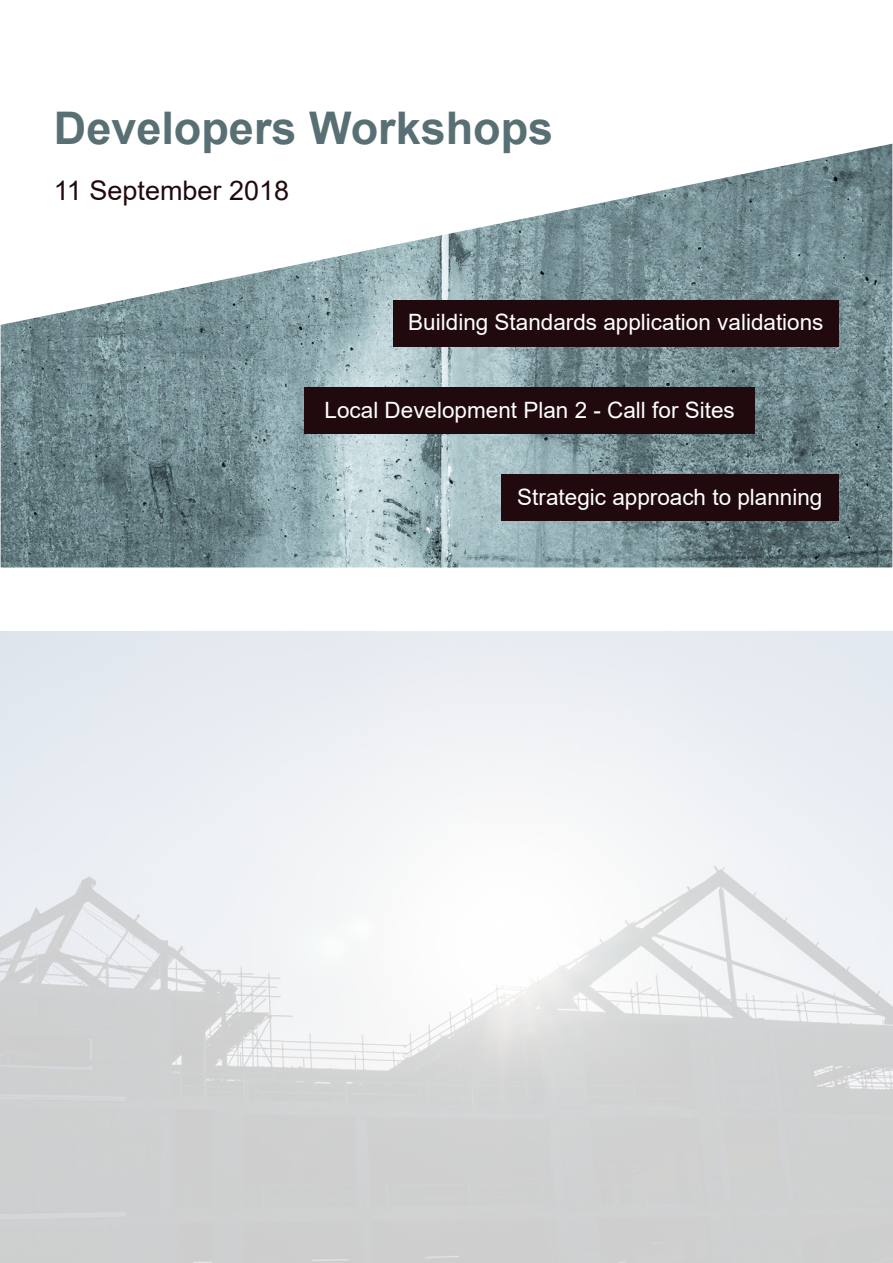
<style>
.page{position:relative;width:893px;height:1263px;background:#fff}
.page>*{position:absolute;margin:0;border:0;box-sizing:border-box;transform-origin:0 0}
.t1{font:700 45px "Arial";color:#587074}
.t2{font:27px "Arial";color:#210a0d}
.t3{font:22.5px "Arial";color:#fff}
</style>
<div class="page">
<img style="left:1px;top:144px;width:891px;height:423px">
<div style="left:305px;top:387px;width:450px;height:47px;background:#210a0d"></div>
<div style="left:393px;top:300px;width:446px;height:47px;background:#210a0d"></div>
<div style="left:501px;top:474px;width:338px;height:46px;background:#210a0d"></div>
<img style="left:1px;top:631px;width:892px;height:632px">
<p class="t1" style="left:54px;top:97px;width:501px">Developers Workshops</p>
<p class="t2" style="left:54px;top:172px;width:237px">11 September 2018</p>
<p class="t3" style="left:408px;top:307px;width:417px">Building Standards application validations</p>
<p class="t3" style="left:325px;top:395px;width:412px">Local Development Plan 2 - Call for Sites</p>
<p class="t3" style="left:517px;top:481px;width:307px">Strategic approach to planning</p>
</div>
